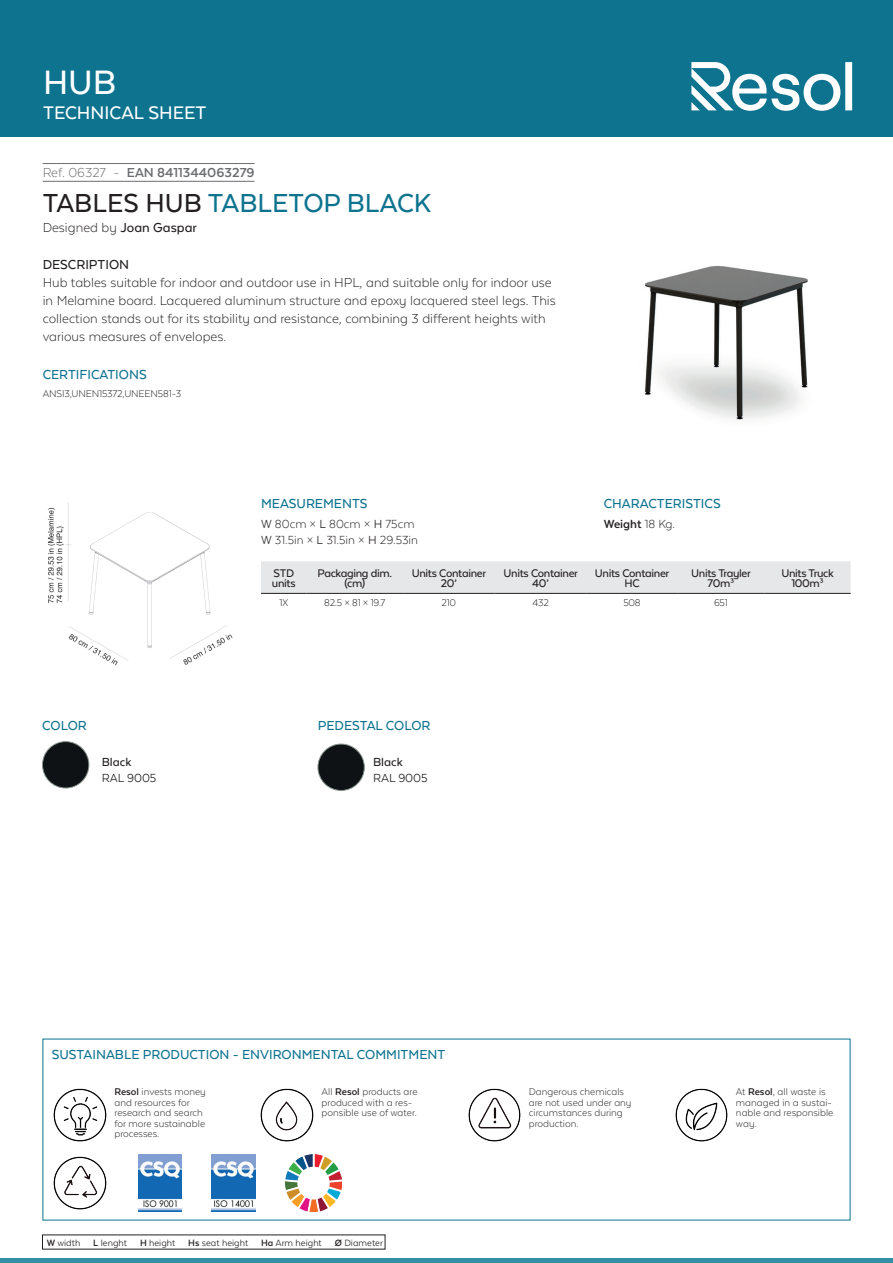
<style>
.page{position:relative;width:893px;height:1263px;background:#fff}
.page>*{position:absolute;margin:0;border:0;box-sizing:border-box;transform-origin:0 0}
.t1{font:500 39px "Texta Alt";color:#fff}
.t2{font:500 30px "Texta Alt";color:#0d738f}
.t3{font:500 21px "Texta Alt";color:#fff}
.t4{font:300 15px/18px "Texta Alt";color:#231f20}
.t5{font:500 15px "Texta Alt";color:#0d738f}
.t6{font:700 15px "Texta Alt";color:#6c6d70}
.t7{font:500 15px "Texta Alt";color:#231f20}
.t8{font:300 13.5px/16.2px "Texta Alt";color:#231f20}
.t9{font:13.5px "Texta Alt";color:#231f20}
.t10{font:700 13.5px "Texta Alt";color:#231f20}
.t11{font:500 13.5px "Texta Alt";color:#231f20}
.t12{font:500 12.75px/10.5px "Texta Alt";letter-spacing:-.025em;color:#231f20;text-align:center}
.t13{font:300 11.25px/10.5px "Texta Alt";color:#231f20}
.t14{font:10.5px "Texta Alt";color:#231f20}
.s1{font-weight:300}
.s2{color:#231f20}
.s3{font-weight:500}
.s4{font-weight:400}
.s5{font-weight:700}
</style>
<div class="page">
<div style="left:0;top:0;width:893px;height:137px;background:#0d738f"></div>
<hr style="left:0;top:1259px;width:893px;height:4px;background:#348ea3">
<svg style="left:691px;top:62px;width:161px;height:49px"></svg>
<hr style="left:43px;top:163px;width:212px;height:1px;background:#6c6d70">
<hr style="left:43px;top:181px;width:212px;height:1px;background:#6c6d70">
<img style="left:644px;top:266px;width:164px;height:154px">
<div style="left:42px;top:742px;width:47px;height:46px;background:#0e1214;border-radius:23px"></div>
<div style="left:42px;top:741px;width:47px;height:47px;border:1px solid #89948d;border-radius:50%"></div>
<div style="left:318px;top:744px;width:46px;height:46px;background:#0e1214;border-radius:23px"></div>
<div style="left:318px;top:744px;width:46px;height:47px;border:1px solid #89948d;border-radius:50%"></div>
<img style="left:47px;top:502px;width:186px;height:164px">
<div style="left:261px;top:561px;width:590px;height:32px;background:#e6e7e9"></div>
<hr style="left:261px;top:593px;width:46px;height:1px;background:#231f20">
<hr style="left:307px;top:593px;width:96px;height:1px;background:#231f20">
<hr style="left:403px;top:593px;width:92px;height:1px;background:#231f20">
<hr style="left:495px;top:593px;width:92px;height:1px;background:#231f20">
<hr style="left:587px;top:593px;width:90px;height:1px;background:#231f20">
<hr style="left:677px;top:593px;width:88px;height:1px;background:#231f20">
<hr style="left:765px;top:593px;width:86px;height:1px;background:#231f20">
<img style="left:53px;top:1088px;width:54px;height:54px">
<img style="left:260px;top:1088px;width:54px;height:54px">
<img style="left:468px;top:1088px;width:53px;height:54px">
<img style="left:675px;top:1088px;width:53px;height:54px">
<img style="left:53px;top:1156px;width:54px;height:54px">
<img style="left:138px;top:1155px;width:44px;height:56px">
<img style="left:212px;top:1155px;width:43px;height:56px">
<img style="left:285px;top:1155px;width:57px;height:56px">
<h1 class="t1" style="left:43px;top:62px;width:75px">HUB</h1>
<h3 class="t3" style="left:43px;top:102px;width:165px">TECHNICAL SHEET</h3>
<h3 class="t6" style="left:43px;top:164px;width:213px"><span class="s1">Ref. 06327 -</span> EAN 8411344063279</h3>
<h2 class="t2" style="left:43px;top:188px;width:390px"><span class="s2">TABLES HUB</span> TABLETOP BLACK</h2>
<h3 class="t4" style="left:43px;top:218px;width:156px">Designed by <span class="s3">Joan Gaspar</span></h3>
<h3 class="t7" style="left:43px;top:257px;width:88px">DESCRIPTION</h3>
<p class="t4" style="left:43px;top:273px;width:515px">Hub tables suitable for indoor and outdoor use in HPL, and suitable only for indoor use in Melamine board. Lacquered aluminum structure and epoxy lacquered steel legs. This collection stands out for its stability and resistance, combining 3 different heights with various measures of envelopes.</p>
<h3 class="t5" style="left:43px;top:367px;width:106px">CERTIFICATIONS</h3>
<p class="t13" style="left:43px;top:388px;width:140px">ANSI3,UNEN15372,UNEEN581-3</p>
<h3 class="t5" style="left:42px;top:718px;width:46px">COLOR</h3>
<p class="t11" style="left:102px;top:755px;width:31px">Black</p>
<p class="t9" style="left:102px;top:771px;width:56px">RAL 9005</p>
<h3 class="t5" style="left:261px;top:495px;width:108px">MEASUREMENTS</h3>
<p class="t8" style="left:261px;top:516px;width:159px"><span class="s4">W</span> 80cm × <span class="s4">L</span> 80cm × <span class="s4">H</span> 75cm<br><span class="s4">W</span> 31.5in × <span class="s4">L</span> 31.5in × <span class="s4">H</span> 29.53in</p>
<p class="t12" style="left:272px;top:568px;width:25px;text-align:left">STD units</p>
<p class="t12" style="left:317px;top:568px;width:76px">Packaging dim. (cm)</p>
<p class="t12" style="left:412px;top:568px;width:76px">Units Container<br>20’</p>
<p class="t12" style="left:504px;top:568px;width:76px">Units Container<br>40’</p>
<p class="t12" style="left:595px;top:568px;width:76px">Units Container<br>HC</p>
<p class="t12" style="left:691px;top:568px;width:61px">Units Trayler<br>70m³</p>
<p class="t12" style="left:781px;top:568px;width:54px">Units Truck<br>100m³</p>
<p class="t13" style="left:279px;top:597px;width:10px">1X</p>
<p class="t13" style="left:324px;top:597px;width:63px">82.5 × 81 × 19.7</p>
<p class="t13" style="left:441px;top:597px;width:16px">210</p>
<p class="t13" style="left:532px;top:597px;width:18px">432</p>
<p class="t13" style="left:623px;top:597px;width:19px">508</p>
<p class="t13" style="left:714px;top:597px;width:15px">651</p>
<h3 class="t5" style="left:604px;top:495px;width:118px">CHARACTERISTICS</h3>
<p class="t10" style="left:604px;top:517px;width:73px">Weight <span class="s1">18 Kg.</span></p>
<h3 class="t5" style="left:318px;top:718px;width:114px">PEDESTAL COLOR</h3>
<p class="t11" style="left:373px;top:755px;width:31px">Black</p>
<p class="t9" style="left:373px;top:771px;width:56px">RAL 9005</p>
<h3 class="t5" style="left:52px;top:1047px;width:395px">SUSTAINABLE PRODUCTION - ENVIRONMENTAL COMMITMENT</h3>
<p class="t13" style="left:114px;top:1086px;width:93px"><span class="s5">Resol</span> invests money and resources for research and search for more sustainable processes.</p>
<p class="t13" style="left:322px;top:1086px;width:97px">All <span class="s5">Resol</span> products are produced with a res&shy;ponsible use of water.</p>
<p class="t13" style="left:529px;top:1086px;width:104px">Dangerous chemicals are not used under any circumstances during production.</p>
<p class="t13" style="left:736px;top:1086px;width:99px">At <span class="s5">Resol</span>, all waste is managed in a sustai&shy;nable and responsible way.</p>
<p class="t14" style="left:47px;top:1237px;width:338px"><span class="s5">W</span> width <span class="s5">L</span> lenght <span class="s5">H</span> height <span class="s5">Hs</span> seat height <span class="s5">Ha</span> Arm height <span class="s5">Ø</span> Diameter</p>
</div>
